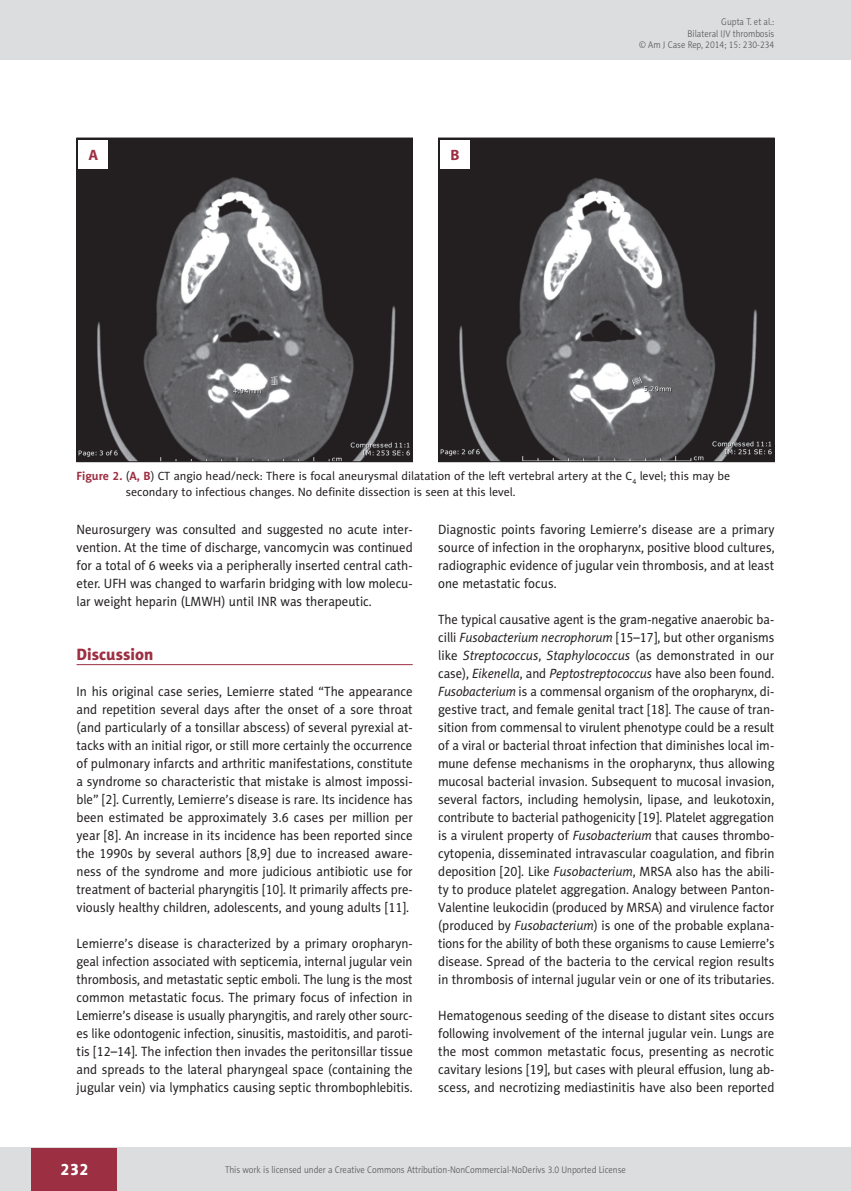
<style>
.page{position:relative;width:851px;height:1191px;background:#fff}
.page>*{position:absolute;margin:0;border:0;box-sizing:border-box;transform-origin:0 0}
.AJCR_Headline_1{font:16.5px "Naomi Sans EFN Heavy";color:#9d2f42}
.t1{font:16.5px "Naomi Sans EFN Heavy";color:#fff}
.t2{font:700 15px "Myriad Pro";color:#9d2f42}
.AJCR_Body{font:13.5px/18px "Naomi Sans EFN";color:#231f20;text-align:justify;scale:.95 1}
.AJCR_Body-2{font:13.5px/18px "Naomi Sans EFN";color:#231f20;text-align:justify;scale:.94 1}
.AJCR_Rycina_tytul{font:12px/15.8px "Naomi Sans EFN";color:#231f20}
.AJCR_pagina_sygnatur{font:9.75px "Naomi Sans EFN Light";color:#57585a;scale:.9 1}
.AJCR_pagina_zywa{font:9.75px/11.2px "Naomi Sans EFN Light";color:#57585a;text-align:right;scale:.9 1}
.s1{font-weight:700;color:#9d2f42}
.s2{font-style:italic}
</style>
<div class="page">
<hr style="left:77px;top:664px;width:335px;height:1px;background:#9d2f42">
<img style="left:79px;top:140px;width:331px;height:320px">
<div style="left:77px;top:138px;width:335px;height:324px;border:1px solid #231f20"></div>
<div style="left:79px;top:140px;width:29px;height:28px;background:#fff"></div>
<img style="left:440px;top:140px;width:332px;height:320px">
<div style="left:438px;top:138px;width:336px;height:324px;border:1px solid #231f20"></div>
<div style="left:440px;top:140px;width:30px;height:28px;background:#fff"></div>
<div style="left:0;top:1148px;width:850px;height:43px;background:#dcdddf"></div>
<div style="left:32px;top:1148px;width:85px;height:42px;background:#9d2f42"></div>
<div style="left:0;top:0;width:850px;height:60px;background:#dcdddf"></div>
<hr style="left:850px;top:0;width:1px;height:60px;background:#dcdddf">
<p class="t2" style="left:88px;top:145px;width:11px">A</p>
<p class="t2" style="left:450px;top:145px;width:11px">B</p>
<p class="AJCR_pagina_zywa" style="left:687px;top:16px;width:98px">Gupta T. et al.:<br>Bilateral IJV thrombosis</p>
<p class="AJCR_pagina_sygnatur" style="left:639px;top:39px;width:152px">© Am J Case Rep, 2014; 15: 230-234</p>
<p class="AJCR_Rycina_tytul" style="left:126px;top:468px;width:605px;text-indent:-49px"><span class="s1">Figure 2.</span> (<span class="s1">A, B</span>) CT angio head/neck: There is focal aneurysmal dilatation of the left vertebral artery at the C<sub>4</sub> level; this may be secondary to infectious changes. No definite dissection is seen at this level.</p>
<p class="AJCR_Body" style="left:77px;top:520px;width:355px">Neurosurgery was consulted and suggested no acute inter&shy;vention. At the time of discharge, vancomycin was continued for a total of 6 weeks via a peripherally inserted central cath&shy;eter. UFH was changed to warfarin bridging with low molecu&shy;lar weight heparin (LMWH) until INR was therapeutic.</p>
<p class="AJCR_Headline_1" style="left:77px;top:644px;width:78px">Discussion</p>
<p class="AJCR_Body" style="left:77px;top:682px;width:355px">In his original case series, Lemierre stated “The appearance and repetition several days after the onset of a sore throat (and particularly of a tonsillar abscess) of several pyrexial at&shy;tacks with an initial rigor, or still more certainly the occurrence of pulmonary infarcts and arthritic manifestations, constitute a syndrome so characteristic that mistake is almost impossi&shy;ble” [2]. Currently, Lemierre’s disease is rare. Its incidence has been estimated be approximately 3.6 cases per million per year [8]. An increase in its incidence has been reported since the 1990s by several authors [8,9] due to increased aware&shy;ness of the syndrome and more judicious antibiotic use for treatment of bacterial pharyngitis [10]. It primarily affects pre&shy;viously healthy children, adolescents, and young adults [11].</p>
<p class="AJCR_Body" style="left:77px;top:934px;width:355px">Lemierre’s disease is characterized by a primary oropharyn&shy;geal infection associated with septicemia, internal jugular vein thrombosis, and metastatic septic emboli. The lung is the most common metastatic focus. The primary focus of infection in Lemierre’s disease is usually pharyngitis, and rarely other sourc&shy;es like odontogenic infection, sinusitis, mastoiditis, and paroti&shy;tis [12–14]. The infection then invades the peritonsillar tissue and spreads to the lateral pharyngeal space (containing the jugular vein) via lymphatics causing septic thrombophlebitis.</p>
<p class="AJCR_Body" style="left:438px;top:520px;width:355px">Diagnostic points favoring Lemierre’s disease are a primary source of infection in the oropharynx, positive blood cultures, radiographic evidence of jugular vein thrombosis, and at least one metastatic focus.</p>
<p class="AJCR_Body-2" style="left:438px;top:610px;width:359px">The typical causative agent is the gram-negative anaerobic ba&shy;cilli <span class="s2">Fusobacterium necrophorum</span> [15–17], but other organisms like <span class="s2">Streptococcus</span>, <span class="s2">Staphylococcus</span> (as demonstrated in our case), <span class="s2">Eikenella</span>, and <span class="s2">Peptostreptococcus</span> have also been found.<br><span class="s2">Fusobacterium</span> is a commensal organism of the oropharynx, di&shy;gestive tract, and female genital tract [18]. The cause of tran&shy;sition from commensal to virulent phenotype could be a result of a viral or bacterial throat infection that diminishes local im&shy;mune defense mechanisms in the oropharynx, thus allowing mucosal bacterial invasion. Subsequent to mucosal invasion, several factors, including hemolysin, lipase, and leukotoxin, contribute to bacterial pathogenicity [19]. Platelet aggregation is a virulent property of <span class="s2">Fusobacterium</span> that causes thrombo&shy;cytopenia, disseminated intravascular coagulation, and fibrin deposition [20]. Like <span class="s2">Fusobacterium</span>, MRSA also has the abili&shy;ty to produce platelet aggregation. Analogy between Panton-Valentine leukocidin (produced by MRSA) and virulence factor (produced by <span class="s2">Fusobacterium</span>) is one of the probable explana&shy;tions for the ability of both these organisms to cause Lemierre’s disease. Spread of the bacteria to the cervical region results in thrombosis of internal jugular vein or one of its tributaries.</p>
<p class="AJCR_Body" style="left:438px;top:1006px;width:355px">Hematogenous seeding of the disease to distant sites occurs following involvement of the internal jugular vein. Lungs are the most common metastatic focus, presenting as necrotic cavitary lesions [19], but cases with pleural effusion, lung ab&shy;scess, and necrotizing mediastinitis have also been reported</p>
<p class="t1" style="left:60px;top:1159px;width:30px">232</p>
<p class="AJCR_pagina_sygnatur" style="left:225px;top:1164px;width:447px">This work is licensed under a Creative Commons Attribution-NonCommercial-NoDerivs 3.0 Unported License</p>
</div>
